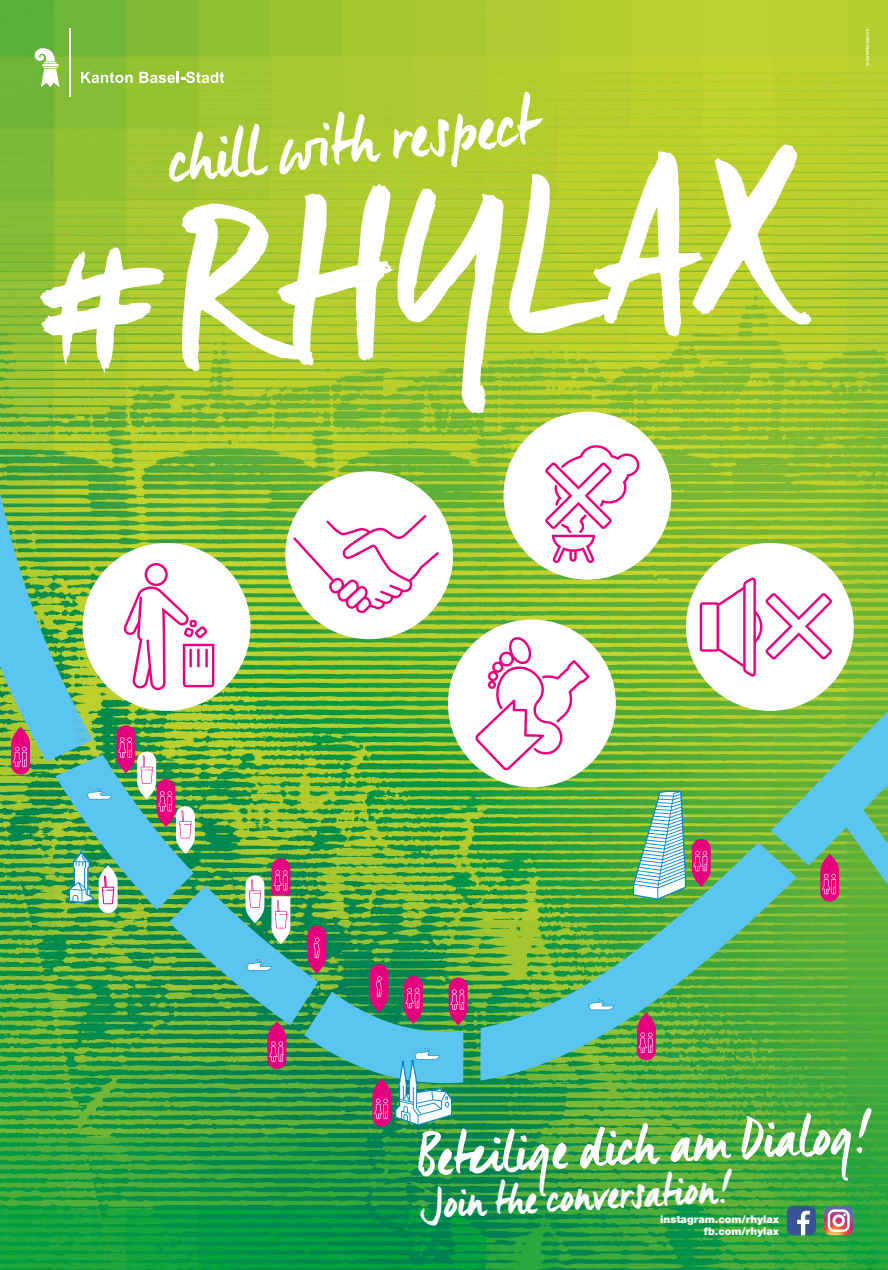
<style>
.page{position:relative;width:888px;height:1270px;background:#fff}
.page>*{position:absolute;margin:0;border:0;box-sizing:border-box;transform-origin:0 0}
.t1{font:224.35px "Manus";color:#fff}
.t2{font:70px "Manus";color:#fff}
.t3{font:59.5px "Manus";color:#fff}
.t4{font:45.85px "Manus";color:#fff}
.t5{font:900 10.5px/12.6px "Helvetica Neue";color:#fff;text-align:right}
.t6{font:700 4.2px "Helvetica Neue";color:#fff}
</style>
<div class="page">
<img style="left:0;top:0;width:888px;height:1270px">
<svg style="left:824px;top:1206px;width:29px;height:29px"></svg>
<svg style="left:787px;top:1206px;width:29px;height:29px"></svg>
<svg style="left:81px;top:72px;width:52px;height:11px"></svg>
<svg style="left:139px;top:72px;width:85px;height:11px"></svg>
<svg style="left:34px;top:48px;width:26px;height:39px"></svg>
<hr style="left:69px;top:29px;width:2px;height:68px;background:#fff">
<svg style="left:480px;top:842px;width:316px;height:238px;background:#58b369"></svg>
<div style="left:448px;top:619px;width:168px;height:168px;background:#fff;border-radius:50%"></div>
<svg style="left:475px;top:635px;width:115px;height:135px"></svg>
<div style="left:504px;top:412px;width:167px;height:168px;background:#fff;border-radius:50%"></div>
<svg style="left:545px;top:445px;width:95px;height:118px"></svg>
<div style="left:686px;top:543px;width:168px;height:168px;background:#fff;border-radius:50%"></div>
<svg style="left:700px;top:577px;width:132px;height:100px"></svg>
<svg style="left:633px;top:791px;width:53px;height:109px"></svg>
<svg style="left:588px;top:998px;width:26px;height:12px"></svg>
<svg style="left:692px;top:839px;width:19px;height:48px"></svg>
<svg style="left:637px;top:1013px;width:19px;height:47px"></svg>
<svg style="left:771px;top:693px;width:117px;height:218px;background:#71b980"></svg>
<img style="left:0;top:387px;width:468px;height:739px">
<h2 class="t2" style="left:163px;top:117px;width:372px;rotate:-6deg">chill wi th respect</h2>
<h1 class="t1" style="left:17px;top:178px;width:768px;rotate:-6deg">#RHYLAX</h1>
<p class="t6" style="left:865px;top:66px;width:39px;rotate:-90deg">schwindlschaer.ch</p>
<h3 class="t3" style="left:416px;top:1120px;width:453px;rotate:-3deg">Betei lige dich am Dialog!</h3>
<h3 class="t4" style="left:419px;top:1176px;width:311px;rotate:-3deg">Join the conversation!</h3>
<p class="t5" style="left:660px;top:1213px;width:120px">instagram.com/rhylax fb.com/rhylax</p>
</div>
